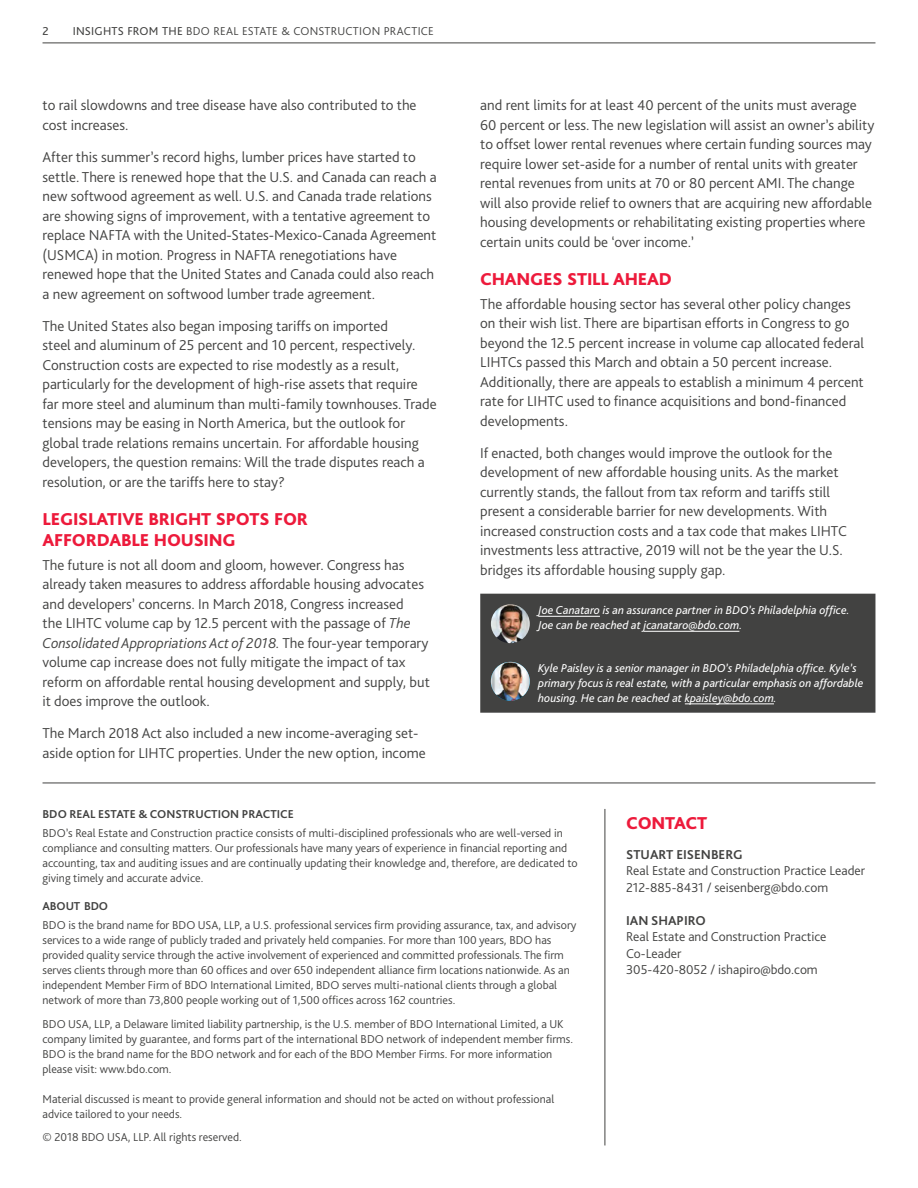
<style>
.page{position:relative;width:918px;height:1188px;background:#fff}
.page>*{position:absolute;margin:0;border:0;box-sizing:border-box;transform-origin:0 0}
.t1{font:800 18px/21px "Bliss Pro";letter-spacing:-.01em;color:#ed1a3b}
.t2{font:300 15px/19.5px "Bliss Pro";color:#424241}
.t3{font:300 13.5px/16.5px "Bliss Pro";color:#424241}
.t4{font:700 13.5px "Bliss Pro";color:#424241}
.t5{font:300 12px/15px "Bliss Pro";color:#424241}
.t6{font:italic 12px/15px "Bliss Pro";color:#fff}
.t7{font:300 12px "Bliss Pro";letter-spacing:.02em;color:#424241}
.t8{font:700 12px "Bliss Pro";color:#424241}
.t9{font:12px "Bliss Pro";color:#424241}
.s1{font-weight:400}
.s2{font-style:italic}
</style>
<div class="page">
<div style="left:480px;top:594px;width:395px;height:119px;background:#424241"></div>
<hr style="left:538px;top:616px;width:62px;height:1px;background:#fff">
<hr style="left:644px;top:631px;width:95px;height:1px;background:#fff">
<img style="left:491px;top:604px;width:39px;height:39px;border-radius:19px">
<hr style="left:685px;top:704px;width:89px;height:1px;background:#fff">
<img style="left:491px;top:662px;width:39px;height:39px;border-radius:19px">
<hr style="left:605px;top:809px;width:1px;height:336px;background:#424241">
<hr style="left:43px;top:783px;width:832px;height:1px;background:#424241">
<hr style="left:43px;top:43px;width:832px;height:1px;background:#424241">
<p class="t9" style="left:43px;top:24px;width:8px">2</p>
<p class="t7" style="left:73px;top:24px;width:363px"><span class="s1">INSIGHTS FROM THE</span> BDO REAL ESTATE &amp; CONSTRUCTION PRACTICE</p>
<p class="t2" style="left:43px;top:95px;width:376px">to rail slowdowns and tree disease have also contributed to the cost increases.</p>
<p class="t2" style="left:43px;top:147px;width:396px">After this summer’s record highs, lumber prices have started to settle. There is renewed hope that the U.S. and Canada can reach a new softwood agreement as well. U.S. and Canada trade relations are showing signs of improvement, with a tentative agreement to replace NAFTA with the United-States-Mexico-Canada Agreement (USMCA) in motion. Progress in NAFTA renegotiations have renewed hope that the United States and Canada could also reach a new agreement on softwood lumber trade agreement.</p>
<p class="t2" style="left:43px;top:316px;width:396px">The United States also began imposing tariffs on imported<br>steel and aluminum of 25 percent and 10 percent, respectively.<br>Construction costs are expected to rise modestly as a result, particularly for the development of high-rise assets that require far more steel and aluminum than multi-family townhouses. Trade tensions may be easing in North America, but the outlook for global trade relations remains uncertain. For affordable housing developers, the question remains: Will the trade disputes reach a resolution, or are the tariffs here to stay?</p>
<p class="t1" style="left:43px;top:508px;width:267px">LEGISLATIVE BRIGHT SPOTS FOR<br>AFFORDABLE HOUSING</p>
<p class="t2" style="left:43px;top:555px;width:389px">The future is not all doom and gloom, however. Congress has already taken measures to address affordable housing advocates and developers’ concerns. In March 2018, Congress increased<br>the LIHTC volume cap by 12.5 percent with the passage of <span class="s2">The Consolidated Appropriations Act of 2018.</span> The four-year temporary volume cap increase does not fully mitigate the impact of tax reform on affordable rental housing development and supply, but it does improve the outlook.</p>
<p class="t2" style="left:43px;top:723px;width:385px">The March 2018 Act also included a new income-averaging set&shy;aside option for LIHTC properties. Under the new option, income</p>
<p class="t2" style="left:480px;top:95px;width:396px">and rent limits for at least 40 percent of the units must average 60 percent or less. The new legislation will assist an owner’s ability to offset lower rental revenues where certain funding sources may require lower set-aside for a number of rental units with greater rental revenues from units at 70 or 80 percent AMI. The change will also provide relief to owners that are acquiring new affordable housing developments or rehabilitating existing properties where certain units could be ‘over income.’</p>
<p class="t1" style="left:480px;top:268px;width:193px">CHANGES STILL AHEAD</p>
<p class="t2" style="left:480px;top:294px;width:385px">The affordable housing sector has several other policy changes on their wish list. There are bipartisan efforts in Congress to go beyond the 12.5 percent increase in volume cap allocated federal LIHTCs passed this March and obtain a 50 percent increase.<br>Additionally, there are appeals to establish a minimum 4 percent rate for LIHTC used to finance acquisitions and bond-financed developments.</p>
<p class="t2" style="left:480px;top:443px;width:368px">If enacted, both changes would improve the outlook for the development of new affordable housing units. As the market currently stands, the fallout from tax reform and tariffs still present a considerable barrier for new developments. With increased construction costs and a tax code that makes LIHTC investments less attractive, 2019 will not be the year the U.S. bridges its affordable housing supply gap.</p>
<p class="t6" style="left:538px;top:603px;width:313px">Joe Canataro is an assurance partner in BDO’s Philadelphia office.<br>Joe can be reached at jcanataro@bdo.com.</p>
<p class="t6" style="left:538px;top:660px;width:327px">Kyle Paisley is a senior manager in BDO’s Philadelphia office. Kyle’s primary focus is real estate, with a particular emphasis on affordable housing. He can be reached at kpaisley@bdo.com.</p>
<p class="t8" style="left:43px;top:807px;width:253px">BDO REAL ESTATE &amp; CONSTRUCTION PRACTICE</p>
<p class="t5" style="left:43px;top:826px;width:537px">BDO’s Real Estate and Construction practice consists of multi-disciplined professionals who are well-versed in compliance and consulting matters. Our professionals have many years of experience in financial reporting and accounting, tax and auditing issues and are continually updating their knowledge and, therefore, are dedicated to giving timely and accurate advice.</p>
<p class="t8" style="left:43px;top:899px;width:67px">ABOUT BDO</p>
<p class="t5" style="left:43px;top:918px;width:535px">BDO is the brand name for BDO USA, LLP, a U.S. professional services firm providing assurance, tax, and advisory services to a wide range of publicly traded and privately held companies. For more than 100 years, BDO has provided quality service through the active involvement of experienced and committed professionals. The firm serves clients through more than 60 offices and over 650 independent alliance firm locations nationwide. As an independent Member Firm of BDO International Limited, BDO serves multi-national clients through a global network of more than 73,800 people working out of 1,500 offices across 162 countries.</p>
<p class="t5" style="left:43px;top:1016px;width:532px">BDO USA, LLP, a Delaware limited liability partnership, is the U.S. member of BDO International Limited, a UK company limited by guarantee, and forms part of the international BDO network of independent member firms.<br>BDO is the brand name for the BDO network and for each of the BDO Member Firms. For more information please visit: www.bdo.com.</p>
<p class="t5" style="left:43px;top:1091px;width:513px">Material discussed is meant to provide general information and should not be acted on without professional advice tailored to your needs.</p>
<p class="t5" style="left:43px;top:1130px;width:201px">© 2018 BDO USA, LLP. All rights reserved.</p>
<p class="t1" style="left:626px;top:813px;width:83px">CONTACT</p>
<p class="t4" style="left:626px;top:846px;width:118px">STUART EISENBERG</p>
<p class="t3" style="left:626px;top:862px;width:241px">Real Estate and Construction Practice Leader<br>212-885-8431 / seisenberg@bdo.com</p>
<p class="t4" style="left:626px;top:912px;width:81px">IAN SHAPIRO</p>
<p class="t3" style="left:626px;top:928px;width:202px">Real Estate and Construction Practice<br>Co-Leader<br>305-420-8052 / ishapiro@bdo.com</p>
</div>
